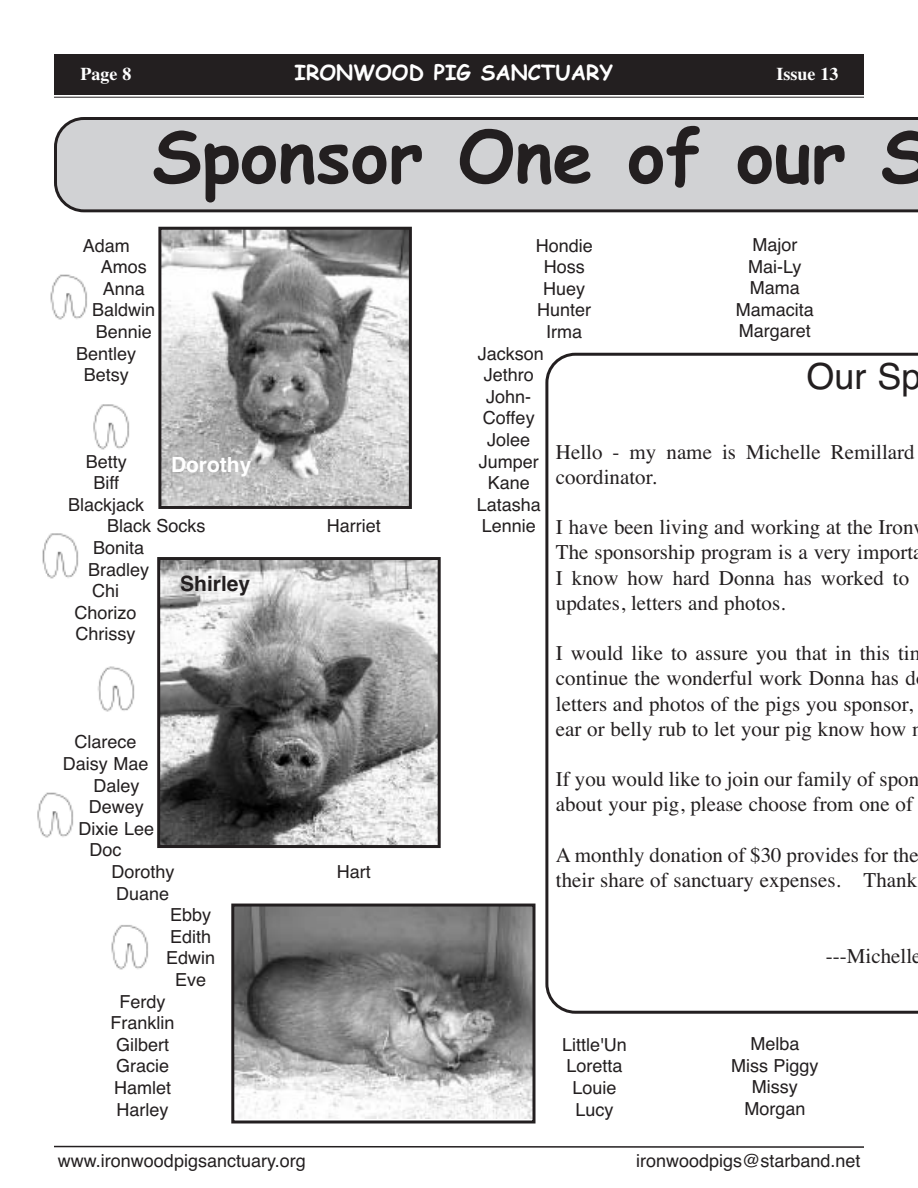
<style>
.page{position:relative;width:918px;height:1188px;background:#fff}
.page>*{position:absolute;margin:0;border:0;box-sizing:border-box;transform-origin:0 0}
.t1{font:700 72px "Comic Sans MS";color:#231f20}
.t2{font:36px "Helvetica";color:#231f20}
.t3{font:21px/25.2px "Times";color:#231f20}
.t4{font:700 21px "Comic Sans MS";color:#fff}
.t5{font:700 21px "Helvetica";color:#231f20}
.t6{font:700 21px "Helvetica";color:#fff}
.t7{font:18px/21.6px "Helvetica";color:#231f20;text-align:center}
.t8{font:700 18px "Times";color:#fff}
</style>
<div class="page">
<svg style="left:54px;top:117px;width:864px;height:95px;background:#c6c7c9"></svg>
<div style="left:54px;top:54px;width:810px;height:40px;background:#231f20"></div>
<hr style="left:54px;top:97px;width:810px;height:1px;background:#231f20">
<svg style="left:54px;top:1145px;width:810px;height:3px"></svg>
<img style="left:50px;top:274px;width:37px;height:46px">
<img style="left:93px;top:404px;width:37px;height:46px">
<img style="left:42px;top:533px;width:37px;height:46px">
<img style="left:97px;top:666px;width:38px;height:46px">
<img style="left:37px;top:792px;width:37px;height:46px">
<img style="left:111px;top:925px;width:37px;height:45px">
<svg style="left:545px;top:353px;width:373px;height:661px"></svg>
<img style="left:162px;top:231px;width:246px;height:274px">
<div style="left:158px;top:227px;width:254px;height:282px;border:3px solid #231f20"></div>
<img style="left:235px;top:908px;width:297px;height:210px">
<div style="left:231px;top:904px;width:305px;height:220px;border:3px solid #231f20"></div>
<img style="left:161px;top:561px;width:276px;height:283px">
<div style="left:157px;top:557px;width:284px;height:291px;border:3px solid #231f20"></div>
<p class="t8" style="left:80px;top:63px;width:52px">Page 8</p>
<p class="t4" style="left:295px;top:60px;width:320px">IRONWOOD PIG SANCTUARY</p>
<p class="t8" style="left:777px;top:63px;width:63px">Issue 13</p>
<h1 class="t1" style="left:152px;top:115px;width:780px">Sponsor One of our S</h1>
<p class="t7" style="left:83px;top:235px;width:49px">Adam</p>
<p class="t7" style="left:101px;top:256px;width:48px">Amos</p>
<p class="t7" style="left:103px;top:278px;width:44px">Anna</p>
<p class="t7" style="left:92px;top:299px;width:65px">Baldwin</p>
<p class="t7" style="left:96px;top:321px;width:58px">Bennie</p>
<p class="t7" style="left:76px;top:343px;width:62px">Bentley</p>
<p class="t7" style="left:84px;top:364px;width:47px">Betsy</p>
<p class="t7" style="left:86px;top:451px;width:43px">Betty</p>
<p class="t7" style="left:93px;top:472px;width:27px">Biff</p>
<p class="t7" style="left:68px;top:494px;width:78px">Blackjack</p>
<p class="t7" style="left:107px;top:515px;width:100px">Black Socks</p>
<p class="t7" style="left:93px;top:537px;width:53px">Bonita</p>
<p class="t7" style="left:88px;top:559px;width:63px">Bradley</p>
<p class="t7" style="left:92px;top:580px;width:28px">Chi</p>
<p class="t7" style="left:75px;top:602px;width:64px">Chorizo</p>
<p class="t7" style="left:76px;top:623px;width:61px">Chrissy</p>
<p class="t6" style="left:171px;top:452px;width:82px">Dorothy</p>
<p class="t5" style="left:180px;top:571px;width:72px">Shirley</p>
<p class="t7" style="left:75px;top:731px;width:64px">Clarece</p>
<p class="t7" style="left:63px;top:753px;width:87px">Daisy Mae</p>
<p class="t7" style="left:93px;top:775px;width:48px">Daley</p>
<p class="t7" style="left:89px;top:796px;width:57px">Dewey</p>
<p class="t7" style="left:79px;top:818px;width:77px">Dixie Lee</p>
<p class="t7" style="left:90px;top:839px;width:34px">Doc</p>
<p class="t7" style="left:112px;top:861px;width:65px">Dorothy</p>
<p class="t7" style="left:116px;top:883px;width:55px">Duane</p>
<p class="t7" style="left:170px;top:904px;width:43px">Ebby</p>
<p class="t7" style="left:170px;top:926px;width:43px">Edith</p>
<p class="t7" style="left:166px;top:947px;width:51px">Edwin</p>
<p class="t7" style="left:175px;top:969px;width:33px">Eve</p>
<p class="t7" style="left:120px;top:991px;width:48px">Ferdy</p>
<p class="t7" style="left:111px;top:1012px;width:66px">Franklin</p>
<p class="t7" style="left:116px;top:1034px;width:55px">Gilbert</p>
<p class="t7" style="left:116px;top:1055px;width:55px">Gracie</p>
<p class="t7" style="left:114px;top:1077px;width:59px">Hamlet</p>
<p class="t7" style="left:117px;top:1099px;width:54px">Harley</p>
<p class="t7" style="left:327px;top:515px;width:55px">Harriet</p>
<p class="t7" style="left:337px;top:861px;width:36px">Hart</p>
<p class="t7" style="left:736px;top:234px;width:80px">Major<br>Mai-Ly<br>Mama<br>Mamacita<br>Margaret</p>
<p class="t7" style="left:536px;top:235px;width:59px">Hondie</p>
<p class="t7" style="left:544px;top:256px;width:43px">Hoss</p>
<p class="t7" style="left:543px;top:278px;width:44px">Huey</p>
<p class="t7" style="left:537px;top:299px;width:56px">Hunter</p>
<p class="t7" style="left:546px;top:321px;width:37px">Irma</p>
<p class="t7" style="left:478px;top:343px;width:68px">Jackson</p>
<p class="t7" style="left:484px;top:364px;width:52px">Jethro</p>
<p class="t7" style="left:486px;top:386px;width:47px">John-</p>
<p class="t7" style="left:483px;top:407px;width:53px">Coffey</p>
<p class="t7" style="left:487px;top:429px;width:45px">Jolee</p>
<p class="t7" style="left:479px;top:451px;width:62px">Jumper</p>
<p class="t7" style="left:488px;top:472px;width:44px">Kane</p>
<p class="t7" style="left:477px;top:494px;width:66px">Latasha</p>
<p class="t7" style="left:482px;top:515px;width:56px">Lennie</p>
<h2 class="t2" style="left:806px;top:356px;width:117px">Our Sp</h2>
<p class="t3" style="left:556px;top:439px;width:360px">Hello - my name is Michelle Remillard coordinator.</p>
<p class="t3" style="left:556px;top:514px;width:359px">I have been living and working at the Iron The sponsorship program is a very import I know how hard Donna has worked to updates, letters and photos.</p>
<p class="t3" style="left:556px;top:640px;width:362px">I would like to assure you that in this ti continue the wonderful work Donna has d letters and photos of the pigs you sponsor, ear or belly rub to let your pig know how</p>
<p class="t3" style="left:556px;top:766px;width:365px">If you would like to join our family of spon about your pig, please choose from one of</p>
<p class="t3" style="left:556px;top:842px;width:364px">A monthly donation of $30 provides for the their share of sanctuary expenses. Thank</p>
<p class="t7" style="left:562px;top:1034px;width:66px">Little'Un<br>Loretta<br>Louie<br>Lucy</p>
<p class="t3" style="left:826px;top:943px;width:97px">---Michelle</p>
<p class="t7" style="left:731px;top:1033px;width:89px">Melba<br>Miss Piggy<br>Missy<br>Morgan</p>
<p class="t7" style="left:58px;top:1150px;width:249px">www.ironwoodpigsanctuary.org</p>
<p class="t7" style="left:636px;top:1150px;width:226px">ironwoodpigs@starband.net</p>
</div>
